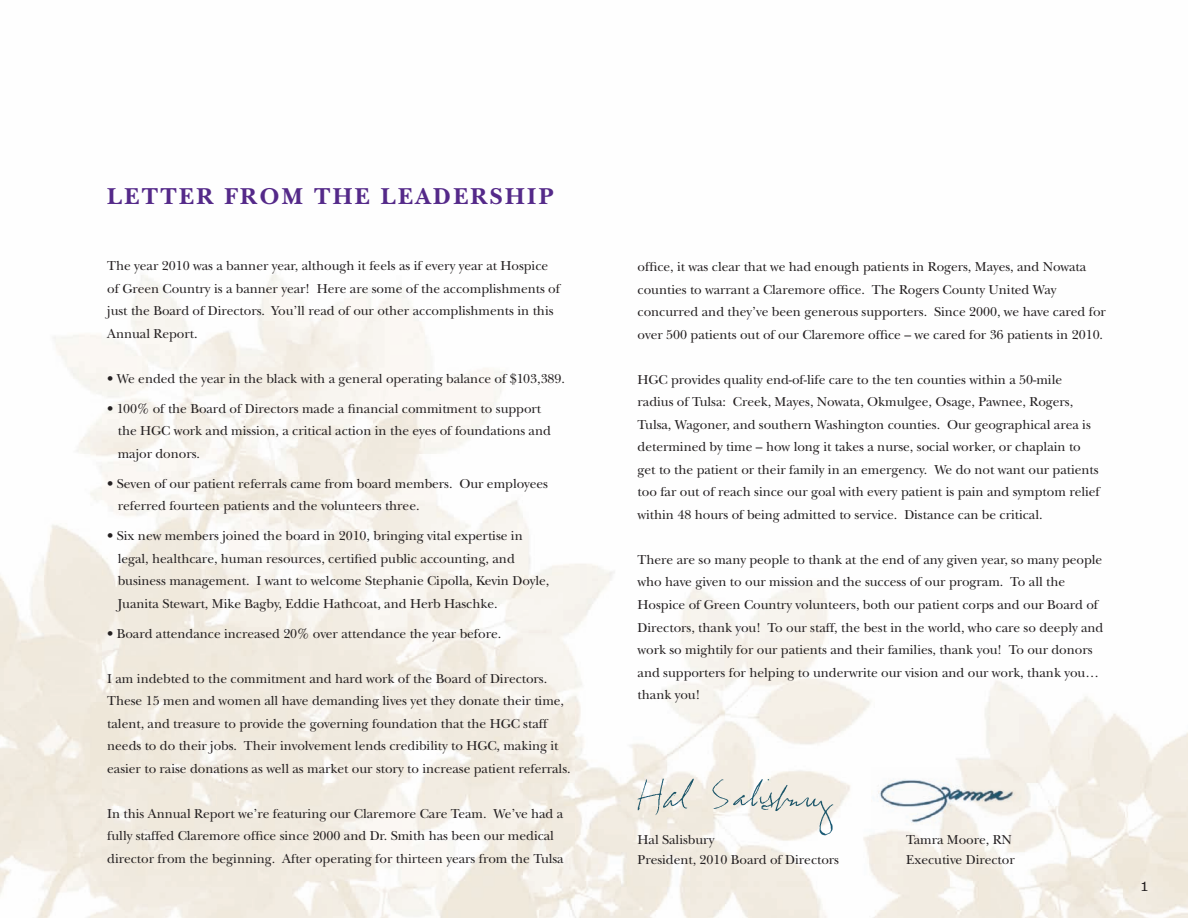
<style>
.page{position:relative;width:1188px;height:918px;background:#fff}
.page>*{position:absolute;margin:0;border:0;box-sizing:border-box;transform-origin:0 0}
.t1{font:700 24px "New Baskerville";letter-spacing:.1em;color:#542989}
.t2{font:300 15px "Clarendon";color:#231f20}
.t3{font:13.5px/22.5px "New Baskerville";letter-spacing:-.005em;color:#231f20}
</style>
<div class="page">
<img style="left:1px;top:273px;width:1187px;height:645px">
<img style="left:872px;top:768px;width:165px;height:61px">
<img style="left:636px;top:778px;width:198px;height:57px">
<p class="t1" style="left:107px;top:182px;width:448px">LETTER FROM THE LEADERSHIP</p>
<p class="t3" style="left:107px;top:255px;width:443px">The year 2010 was a banner year, although it feels as if every year at Hospice</p>
<p class="t3" style="left:107px;top:277px;width:454px">of Green Country is a banner year! Here are some of the accomplishments of just the Board of Directors. You’ll read of our other accomplishments in this<br>Annual Report.</p>
<p class="t3" style="left:107px;top:367px;width:459px">• We ended the year in the black with a general operating balance of $103,389.</p>
<p class="t3" style="left:107px;top:397px;width:435px">• 100% of the Board of Directors made a financial commitment to support</p>
<p class="t3" style="left:118px;top:420px;width:435px">the HGC work and mission, a critical action in the eyes of foundations and</p>
<p class="t3" style="left:118px;top:442px;width:84px">major donors.</p>
<p class="t3" style="left:107px;top:472px;width:442px">• Seven of our patient referrals came from board members. Our employees</p>
<p class="t3" style="left:118px;top:495px;width:303px">referred fourteen patients and the volunteers three.</p>
<p class="t3" style="left:107px;top:525px;width:417px">• Six new members joined the board in 2010, bringing vital expertise in</p>
<p class="t3" style="left:118px;top:547px;width:399px">legal, healthcare, human resources, certified public accounting, and</p>
<p class="t3" style="left:118px;top:570px;width:433px">business management. I want to welcome Stephanie Cipolla, Kevin Doyle,</p>
<p class="t3" style="left:118px;top:592px;width:381px">Juanita Stewart, Mike Bagby, Eddie Hathcoat, and Herb Haschke.</p>
<p class="t3" style="left:107px;top:622px;width:395px">• Board attendance increased 20% over attendance the year before.</p>
<p class="t3" style="left:107px;top:667px;width:465px">I am indebted to the commitment and hard work of the Board of Directors.<br>These 15 men and women all have demanding lives yet they donate their time, talent, and treasure to provide the governing foundation that the HGC staff needs to do their jobs. Their involvement lends credibility to HGC, making it easier to raise donations as well as market our story to increase patient referrals.</p>
<p class="t3" style="left:107px;top:802px;width:458px">In this Annual Report we’re featuring our Claremore Care Team. We’ve had a fully staffed Claremore office since 2000 and Dr. Smith has been our medical director from the beginning. After operating for thirteen years from the Tulsa</p>
<p class="t3" style="left:638px;top:256px;width:470px">office, it was clear that we had enough patients in Rogers, Mayes, and Nowata counties to warrant a Claremore office. The Rogers County United Way concurred and they’ve been generous supporters. Since 2000, we have cared for over 500 patients out of our Claremore office – we cared for 36 patients in 2010.</p>
<p class="t3" style="left:638px;top:368px;width:464px">HGC provides quality end-of-life care to the ten counties within a 50-mile radius of Tulsa: Creek, Mayes, Nowata, Okmulgee, Osage, Pawnee, Rogers, Tulsa, Wagoner, and southern Washington counties. Our geographical area is determined by time – how long it takes a nurse, social worker, or chaplain to get to the patient or their family in an emergency. We do not want our patients too far out of reach since our goal with every patient is pain and symptom relief within 48 hours of being admitted to service. Distance can be critical.</p>
<p class="t3" style="left:638px;top:548px;width:467px">There are so many people to thank at the end of any given year, so many people who have given to our mission and the success of our program. To all the Hospice of Green Country volunteers, both our patient corps and our Board of Directors, thank you! To our staff, the best in the world, who care so deeply and work so mightily for our patients and their families, thank you! To our donors and supporters for helping to underwrite our vision and our work, thank you… thank you!</p>
<p class="t3" style="left:638px;top:829px;width:78px">Hal Salisbury</p>
<p class="t3" style="left:906px;top:829px;width:107px">Tamra Moore, RN</p>
<p class="t3" style="left:638px;top:848px;width:203px">President, 2010 Board of Directors</p>
<p class="t3" style="left:906px;top:848px;width:110px">Executive Director</p>
<p class="t2" style="left:1140px;top:878px;width:11px">1</p>
</div>
